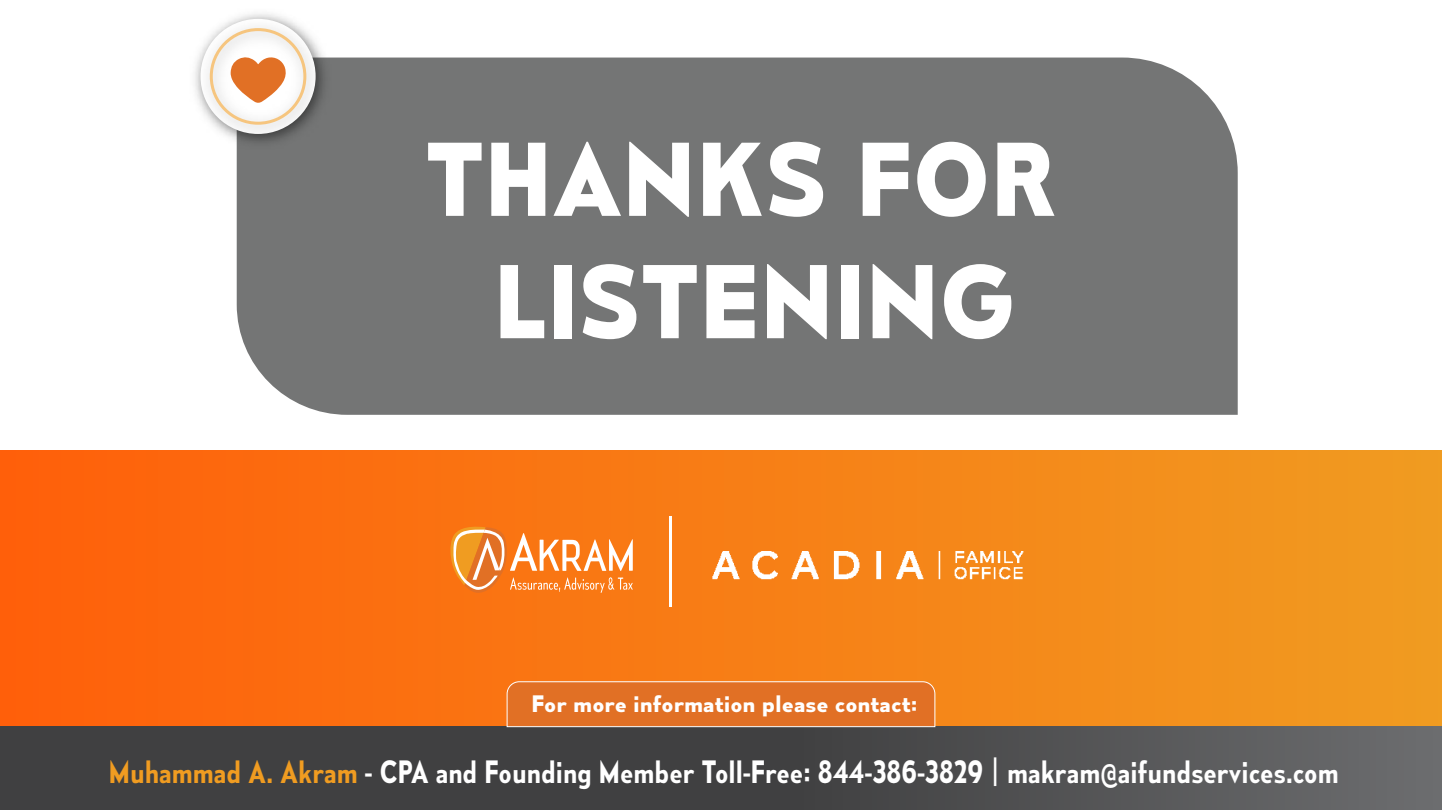
<style>
.page{position:relative;width:1442px;height:810px;background:#fff}
.page>*{position:absolute;margin:0;border:0;box-sizing:border-box;transform-origin:0 0}
.t1{font:700 95.62px/122.2px "Mesmerize Rg";color:#fff;text-align:center}
.t2{font:29.47px "Mesmerize Sc Sb";color:#fff}
.t3{font:700 21.75px "Mesmerize Rg";color:#fff}
.s1{color:#f09c21}
</style>
<div class="page">
<div style="left:0;top:450px;width:1441px;height:360px;background:linear-gradient(to right,#ff5f0a,#f09c21)"></div>
<div style="left:0;top:726px;width:1441px;height:84px;background:linear-gradient(to right,#353536,#5f5f61)"></div>
<div style="left:237px;top:58px;width:1000px;height:357px;background:#747575"></div>
<svg style="left:506px;top:681px;width:429px;height:46px"></svg>
<div style="left:236px;top:57px;width:100px;height:97px;background:#747575"></div>
<img style="left:195px;top:14px;width:132px;height:131px">
<div style="left:210px;top:28px;width:96px;height:97px;border:3px solid #f09c21;border-radius:50%"></div>
<svg style="left:231px;top:56px;width:55px;height:47px"></svg>
<svg style="left:448px;top:524px;width:185px;height:69px"></svg>
<hr style="left:669px;top:516px;width:3px;height:90px;background:#fff">
<img style="left:710px;top:522px;width:314px;height:86px">
<h1 class="t1" style="left:425px;top:117px;width:631px">THANKS FOR<br>LISTENING</h1>
<p class="t3" style="left:531px;top:690px;width:387px">For more information please contact:</p>
<p class="t2" style="left:109px;top:753px;width:1231px"><span class="s1">Muhammad A. Akram</span> - CPA and Founding Member Toll-Free: 844-386-3829 | makram@aifundservices.com</p>
</div>
